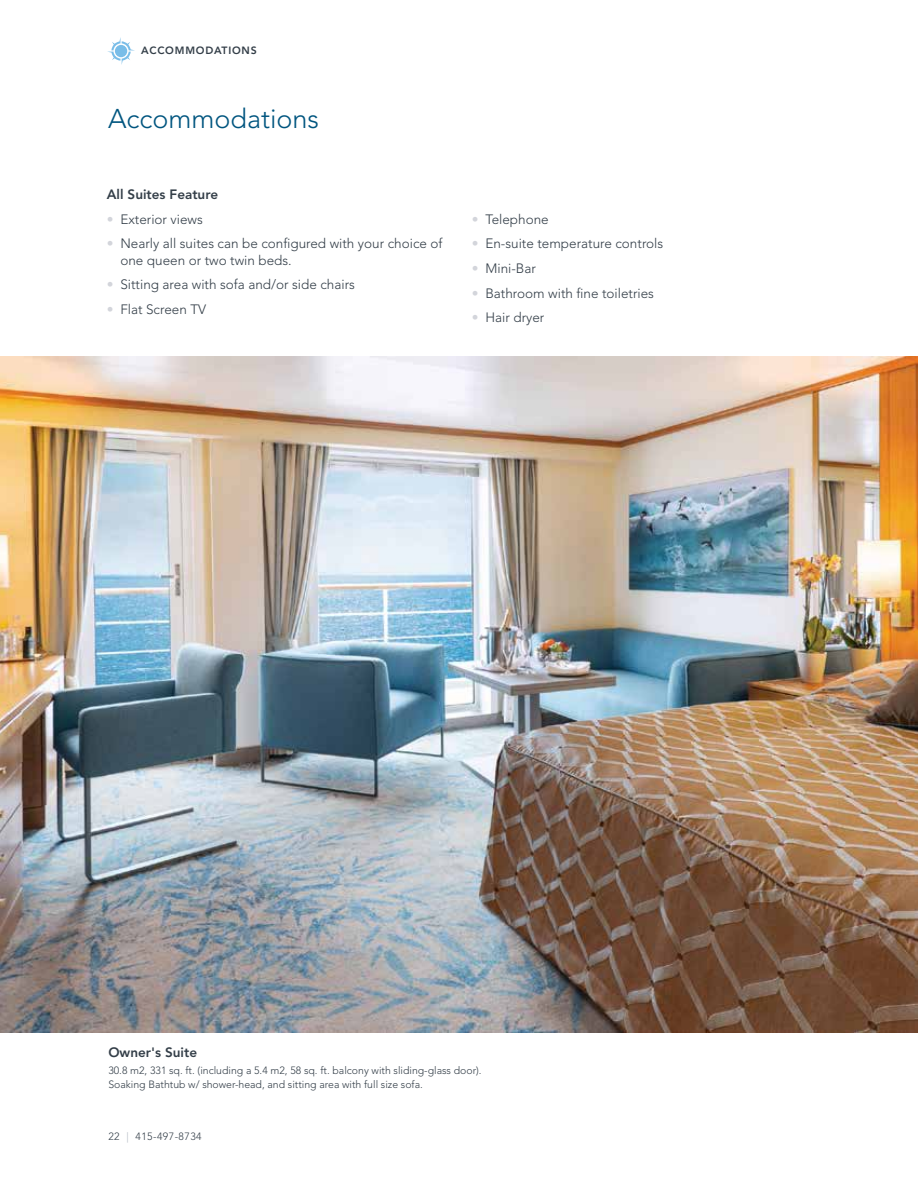
<style>
.page{position:relative;width:918px;height:1188px;background:#fff}
.page>*{position:absolute;margin:0;border:0;box-sizing:border-box;transform-origin:0 0}
.t1{font:300 27px "Avenir LT Std";color:#00557f}
.t2{font:300 13.5px/16.5px "Avenir LT Std";color:#333e48}
.t3{font:800 13.5px "Avenir LT Std";color:#333e48}
.t4{font:300 10.5px/13.5px "Avenir LT Std";color:#333e48}
.t5{font:300 10.5px "Avenir LT Std";letter-spacing:.04em;color:#333e48}
.t6{font:800 10.5px "Avenir LT Std";letter-spacing:.075em;color:#333e48}
.s1{color:#d3d5db}
.s2{color:#afb5bf}
</style>
<div class="page">
<svg style="left:107px;top:37px;width:28px;height:28px"></svg>
<img style="left:0;top:356px;width:918px;height:677px">
<p class="t6" style="left:141px;top:45px;width:117px">ACCOMMODATIONS</p>
<h1 class="t1" style="left:108px;top:103px;width:213px">Accommodations</h1>
<p class="t3" style="left:107px;top:186px;width:113px">All Suites Feature</p>
<p class="t2" style="left:107px;top:211px;width:98px"><span class="s1">•</span> Exterior views</p>
<p class="t2" style="left:120px;top:235px;width:324px;text-indent:-14px"><span class="s1">•</span> Nearly all suites can be configured with your choice of one queen or two twin beds.</p>
<p class="t2" style="left:107px;top:277px;width:250px"><span class="s1">•</span> Sitting area with sofa and/or side chairs</p>
<p class="t2" style="left:107px;top:301px;width:101px"><span class="s1">•</span> Flat Screen TV</p>
<p class="t2" style="left:472px;top:211px;width:78px"><span class="s1">•</span> Telephone</p>
<p class="t2" style="left:472px;top:235px;width:193px"><span class="s1">•</span> En-suite temperature controls</p>
<p class="t2" style="left:472px;top:260px;width:65px"><span class="s1">•</span> Mini-Bar</p>
<p class="t2" style="left:472px;top:285px;width:184px"><span class="s1">•</span> Bathroom with fine toiletries</p>
<p class="t2" style="left:472px;top:309px;width:74px"><span class="s1">•</span> Hair dryer</p>
<p class="t3" style="left:108px;top:1045px;width:90px">Owner's Suite</p>
<p class="t4" style="left:108px;top:1064px;width:375px">30.8 m2, 331 sq. ft. (including a 5.4 m2, 58 sq. ft. balcony with sliding-glass door).<br>Soaking Bathtub w/ shower-head, and sitting area with full size sofa.</p>
<p class="t5" style="left:108px;top:1130px;width:95px">22 <span class="s2">|</span> 415-497-8734</p>
</div>
